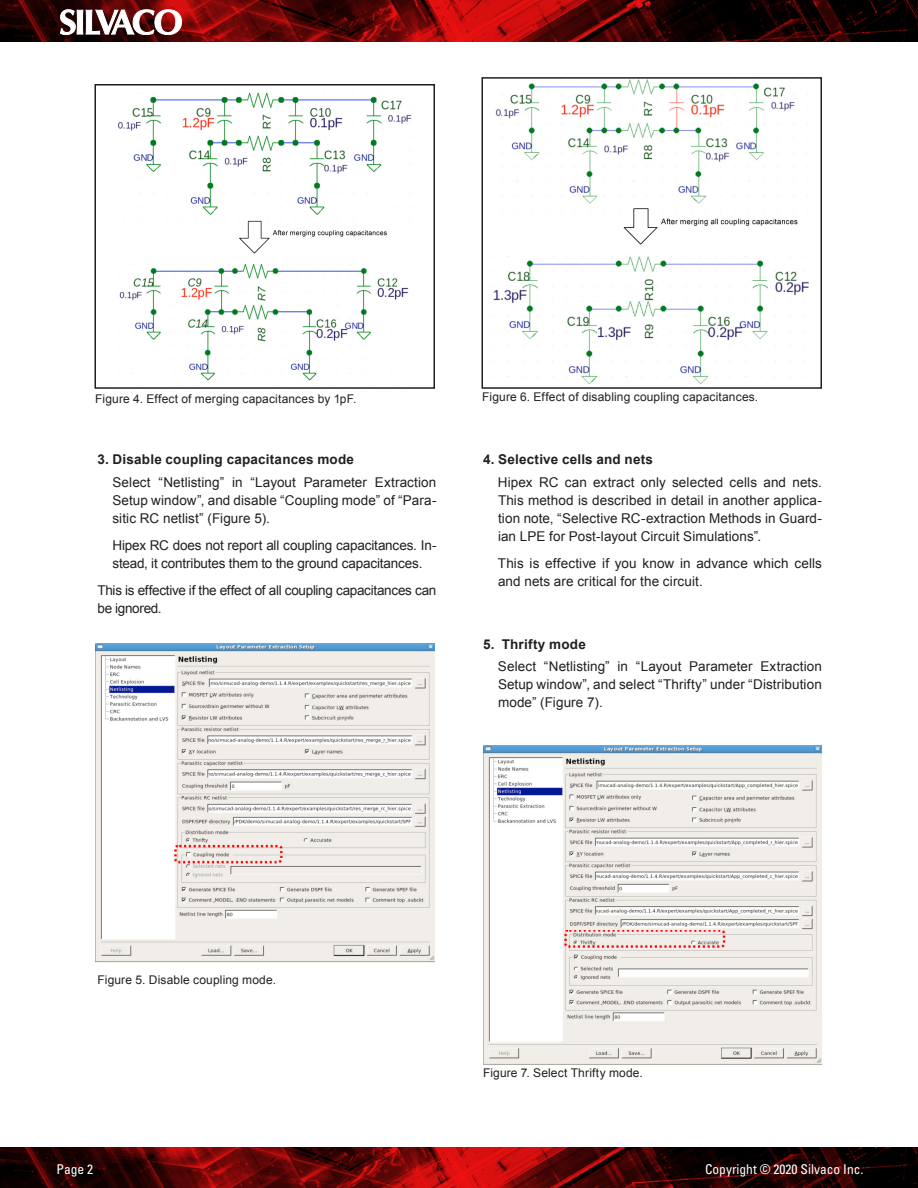
<style>
.page{position:relative;width:918px;height:1188px;background:#fff}
.page>*{position:absolute;margin:0;border:0;box-sizing:border-box;transform-origin:0 0}
.app_note_body_text_i{font:13.5px/18px "Arial";letter-spacing:.005em;color:#231f20;text-align:justify}
.app_note_body_text_i-2{font:13.5px/18px "Arial";letter-spacing:-.015em;color:#231f20}
.app_note_sub_heading{font:700 13.5px "Arial";letter-spacing:.015em;color:#231f20}
.app_note_body_text{font:13.5px/18px "Arial";letter-spacing:-.02em;color:#231f20}
.t1{font:condensed 13.5px "Univers";color:#fff}
.figure_captions{font:12px "Arial";letter-spacing:.01em;color:#231f20}
</style>
<div class="page">
<img style="left:0;top:1147px;width:918px;height:41px">
<img style="left:0;top:0;width:918px;height:42px">
<svg style="left:60px;top:10px;width:122px;height:25px"></svg>
<img style="left:95px;top:644px;width:339px;height:319px">
<img style="left:118px;top:92px;width:294px;height:289px">
<div style="left:94px;top:84px;width:341px;height:305px;border:2px solid #231f20"></div>
<img style="left:493px;top:80px;width:316px;height:305px">
<div style="left:482px;top:77px;width:340px;height:312px;border:2px solid #231f20"></div>
<img style="left:483px;top:746px;width:339px;height:319px">
<p class="figure_captions" style="left:95px;top:391px;width:263px">Figure 4. Effect of merging capacitances by 1pF.</p>
<p class="figure_captions" style="left:482px;top:389px;width:278px">Figure 6. Effect of disabling coupling capacitances.</p>
<p class="app_note_sub_heading" style="left:98px;top:451px;width:258px">3. Disable coupling capacitances mode</p>
<p class="app_note_body_text_i" style="left:112px;top:473px;width:326px">Select “Netlisting” in “Layout Parameter Extraction Setup window”, and disable “Coupling mode” of “Para&shy;sitic RC netlist” (Figure 5).</p>
<p class="app_note_body_text_i-2" style="left:112px;top:536px;width:326px">Hipex RC does not report all coupling capacitances. In&shy;stead, it contributes them to the ground capacitances.</p>
<p class="app_note_body_text" style="left:98px;top:581px;width:340px">This is effective if the effect of all coupling capacitances can be ignored.</p>
<p class="app_note_sub_heading" style="left:483px;top:451px;width:172px">4. Selective cells and nets</p>
<p class="app_note_body_text_i" style="left:498px;top:473px;width:326px">Hipex RC can extract only selected cells and nets.<br>This method is described in detail in another applica&shy;tion note, “Selective RC-extraction Methods in Guard&shy;ian LPE for Post-layout Circuit Simulations”.</p>
<p class="app_note_body_text_i" style="left:498px;top:554px;width:325px">This is effective if you know in advance which cells and nets are critical for the circuit.</p>
<p class="app_note_sub_heading" style="left:483px;top:635px;width:104px">5. Thrifty mode</p>
<p class="app_note_body_text_i" style="left:498px;top:658px;width:325px">Select “Netlisting” in “Layout Parameter Extraction Setup window”, and select “Thrifty” under “Distribution mode” (Figure 7).</p>
<p class="figure_captions" style="left:98px;top:972px;width:180px">Figure 5. Disable coupling mode.</p>
<p class="figure_captions" style="left:483px;top:1065px;width:161px">Figure 7. Select Thrifty mode.</p>
<p class="t1" style="left:57px;top:1160px;width:38px">Page 2</p>
<p class="t1" style="left:705px;top:1160px;width:160px">Copyright © 2020 Silvaco Inc.</p>
</div>
